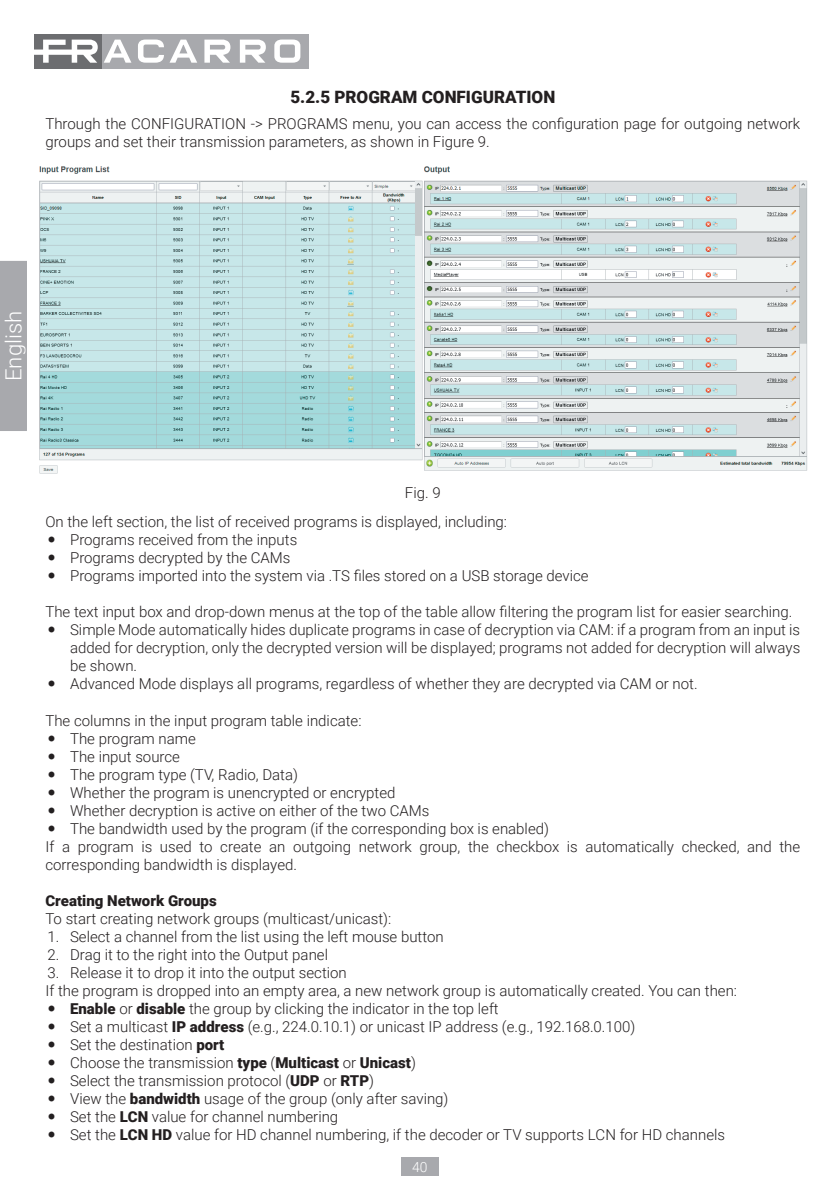
<style>
.page{position:relative;width:840px;height:1191px;background:#fff}
.page>*{position:absolute;margin:0;border:0;box-sizing:border-box;transform-origin:0 0}
.t1{font:300 22.2px "Roboto";color:#fff}
.t2{font:900 17px "Roboto";color:#231f20}
.t3{font:300 15px/18px "Roboto";color:#231f20}
.t4{font:900 15px "Roboto";color:#231f20}
.t5{font:300 13.8px "Roboto";color:#fff}
.s1{font-weight:900}
</style>
<div class="page">
<div style="left:401px;top:1157px;width:37px;height:18px;background:#a8a9ad"></div>
<div style="left:96px;top:34px;width:213px;height:34px;background:#a8a9ad"></div>
<div style="left:34px;top:34px;width:68px;height:34px;background:#6c6d70"></div>
<svg style="left:204px;top:40px;width:26px;height:23px"></svg>
<svg style="left:240px;top:40px;width:26px;height:23px"></svg>
<svg style="left:274px;top:40px;width:26px;height:23px"></svg>
<svg style="left:104px;top:40px;width:27px;height:23px"></svg>
<svg style="left:138px;top:40px;width:59px;height:23px"></svg>
<svg style="left:34px;top:40px;width:64px;height:23px"></svg>
<div style="left:0;top:261px;width:27px;height:170px;background:#a8a9ad"></div>
<img style="left:39px;top:166px;width:769px;height:308px">
<p class="t2" style="left:290px;top:85px;width:266px">5.2.5 PROGRAM CONFIGURATION</p>
<p class="t3" style="left:45px;top:114px;width:756px">Through the CONFIGURATION -&gt; PROGRAMS menu, you can access the configuration page for outgoing network groups and set their transmission parameters, as shown in Figure 9.</p>
<h1 class="t1" style="left:-2px;top:381px;width:72px;rotate:-90deg">English</h1>
<p class="t3" style="left:45px;top:477px;width:463px;line-height:29.4px;text-indent:359px">Fig. 9<br>On the left section, the list of received programs is displayed, including:</p>
<p class="t3" style="left:70px;top:530px;width:519px">Programs received from the inputs<br>Programs decrypted by the CAMs<br>Programs imported into the system via .TS files stored on a USB storage device</p>
<p class="t3" style="left:70px;top:602px;width:731px;text-indent:-25px">The text input box and drop-down menus at the top of the table allow filtering the program list for easier searching.<br>Simple Mode automatically hides duplicate programs in case of decryption via CAM: if a program from an input is added for decryption, only the decrypted version will be displayed; programs not added for decryption will always be shown.<br>Advanced Mode displays all programs, regardless of whether they are decrypted via CAM or not.</p>
<p class="t3" style="left:45px;top:710px;width:317px">The columns in the input program table indicate:</p>
<p class="t3" style="left:70px;top:728px;width:127px">The program name</p>
<p class="t3" style="left:70px;top:746px;width:111px">The input source</p>
<p class="t3" style="left:70px;top:764px;width:229px">The program type (TV, Radio, Data)</p>
<p class="t3" style="left:70px;top:782px;width:327px">Whether the program is unencrypted or encrypted</p>
<p class="t3" style="left:70px;top:800px;width:361px">Whether decryption is active on either of the two CAMs</p>
<p class="t3" style="left:70px;top:818px;width:480px">The bandwidth used by the program (if the corresponding box is enabled)</p>
<p class="t3" style="left:45px;top:836px;width:756px">If a program is used to create an outgoing network group, the checkbox is automatically checked, and the</p>
<p class="t3" style="left:45px;top:854px;width:253px">corresponding bandwidth is displayed.</p>
<p class="t4" style="left:45px;top:889px;width:173px">Creating Network Groups</p>
<p class="t3" style="left:45px;top:908px;width:347px">To start creating network groups (multicast/unicast):</p>
<p class="t3" style="left:47px;top:926px;width:397px">1. Select a channel from the list using the left mouse button</p>
<p class="t3" style="left:47px;top:944px;width:282px">2. Drag it to the right into the Output panel</p>
<p class="t3" style="left:47px;top:962px;width:301px">3. Release it to drop it into the output section</p>
<p class="t3" style="left:45px;top:980px;width:692px">If the program is dropped into an empty area, a new network group is automatically created. You can then:</p>
<p class="t3" style="left:70px;top:998px;width:430px"><span class="s1">Enable</span> or <span class="s1">disable</span> the group by clicking the indicator in the top left</p>
<p class="t3" style="left:70px;top:1016px;width:566px">Set a multicast <span class="s1">IP address</span> (e.g., 224.0.10.1) or unicast IP address (e.g., 192.168.0.100)</p>
<p class="t3" style="left:70px;top:1034px;width:156px">Set the destination <span class="s1">port</span></p>
<p class="t3" style="left:70px;top:1052px;width:347px">Choose the transmission <span class="s1">type</span> (<span class="s1">Multicast</span> or <span class="s1">Unicast</span>)</p>
<p class="t3" style="left:70px;top:1070px;width:305px">Select the transmission protocol (<span class="s1">UDP</span> or <span class="s1">RTP</span>)</p>
<p class="t3" style="left:70px;top:1088px;width:380px">View the <span class="s1">bandwidth</span> usage of the group (only after saving)</p>
<p class="t3" style="left:70px;top:1106px;width:269px">Set the <span class="s1">LCN</span> value for channel numbering</p>
<p class="t3" style="left:70px;top:1124px;width:656px">Set the <span class="s1">LCN HD</span> value for HD channel numbering, if the decoder or TV supports LCN for HD channels</p>
<p class="t5" style="left:412px;top:1157px;width:17px">40</p>
</div>
